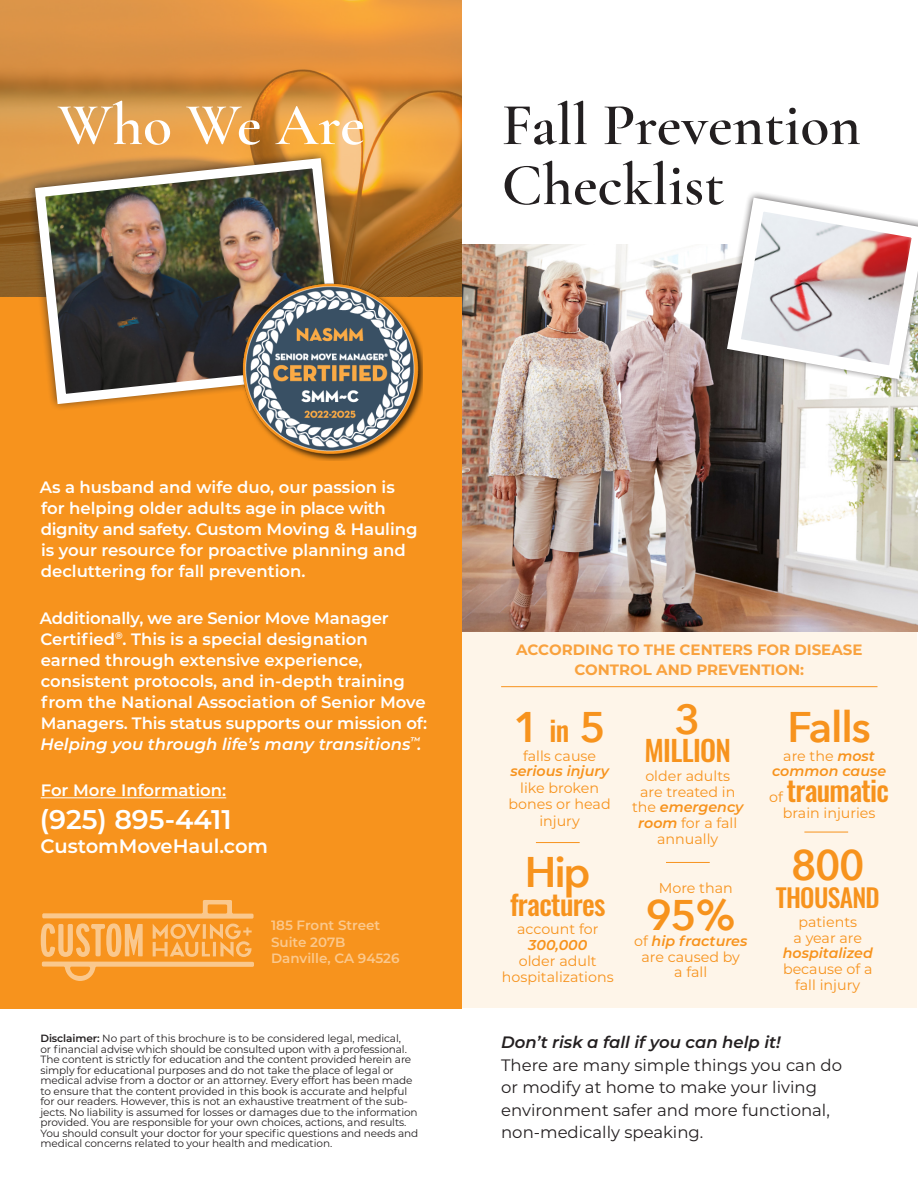
<style>
.page{position:relative;width:918px;height:1188px;background:#fff}
.page>*{position:absolute;margin:0;border:0;box-sizing:border-box;transform-origin:0 0}
.t1{font:600 60px "Cormorant Garamond";color:#231f20}
.t2{font:600 60px "Cormorant Garamond";color:#fff}
.t3{font:600 42.75px "Avenir Next";letter-spacing:-.05em;color:#f7931d}
.t4{font:600 42px "Avenir Next";color:#f7931d}
.t5{font:500 28.5px "Oswald";letter-spacing:-.025em;color:#f7931d}
.t6{font:600 27px "Montserrat";color:#fff}
.t7{font:500 25.5px "Oswald";letter-spacing:-.025em;color:#f7931d}
.t8{font:600 19.5px "Montserrat";color:#fff}
.t9{font:600 16.5px/21px "Montserrat";color:#fff}
.t10{font:16.5px/22.5px "Montserrat";color:#231f20}
.t11{font:italic 600 16.5px "Montserrat";color:#fff}
.t12{font:italic 600 16.5px "Montserrat";color:#231f20}
.t13{font:700 15px/19.5px "Montserrat";color:#f9a23e;text-align:center}
.t14{font:14.25px/15.6px "Montserrat";color:#f7931d;text-align:center}
.t15{font:italic 600 14.25px/15.8px "Montserrat";color:#f7931d;text-align:center}
.t16{font:600 13.5px/16.5px "Montserrat";color:#fff}
.t17{font:10.5px/10.5px "Montserrat";letter-spacing:-.01em;color:#231f20}
.s1{font-weight:600}
.s2{font-family:"Oswald";font-weight:500;font-size:28.5px}
.s3{font-weight:600;font-style:italic}
.s4{font-weight:400;font-style:normal}
.s5{font-family:"Montserrat";font-weight:400;font-size:14.25px}
</style>
<div class="page">
<div style="left:461px;top:630px;width:456px;height:378px;background:#fef5e9"></div>
<img style="left:461px;top:244px;width:457px;height:388px">
<svg style="left:718px;top:193px;width:200px;height:195px"></svg>
<div style="left:0;top:0;width:461px;height:1008px;background:#f7931d"></div>
<img style="left:0;top:0;width:461px;height:296px">
<hr style="left:41px;top:797px;width:185px;height:1px;background:#fff">
<svg style="left:25px;top:148px;width:329px;height:149px;background:#cc8d3e"></svg>
<img style="left:30px;top:153px;width:319px;height:255px">
<img style="left:240px;top:278px;width:182px;height:183px">
<svg style="left:41px;top:900px;width:213px;height:81px"></svg>
<hr style="left:501px;top:686px;width:376px;height:1px;background:#f7931d">
<hr style="left:666px;top:862px;width:44px;height:1px;background:#f7931d">
<hr style="left:804px;top:832px;width:44px;height:1px;background:#f7931d">
<hr style="left:536px;top:842px;width:44px;height:1px;background:#f7931d">
<p class="t2" style="left:58px;top:88px;width:309px">Who We Are</p>
<p class="t1" style="left:502px;top:88px;width:361px">Fall Prevention</p>
<p class="t1" style="left:502px;top:148px;width:224px">Checklist</p>
<p class="t9" style="left:40px;top:476px;width:357px">As a husband and wife duo, our passion is</p>
<p class="t9" style="left:41px;top:497px;width:346px">for helping older adults age in place with</p>
<p class="t9" style="left:41px;top:518px;width:378px">dignity and safety. Custom Moving &amp; Hauling is your resource for proactive planning and</p>
<p class="t9" style="left:41px;top:560px;width:266px">decluttering for fall prevention.</p>
<p class="t9" style="left:40px;top:607px;width:351px">Additionally, we are Senior Move Manager</p>
<p class="t9" style="left:41px;top:628px;width:329px">Certified<sup>®</sup>. This is a special designation</p>
<p class="t9" style="left:41px;top:649px;width:323px">earned through extensive experience,</p>
<p class="t9" style="left:41px;top:670px;width:388px">consistent protocols, and in-depth training from the National Association of Senior Move<br>Managers. This status supports our mission of:</p>
<p class="t11" style="left:40px;top:732px;width:383px">Helping you through life’s many transitions<sup>™</sup>.</p>
<p class="t9" style="left:41px;top:779px;width:187px">For More Information:</p>
<p class="t6" style="left:40px;top:800px;width:193px">(925) 895-4411</p>
<p class="t8" style="left:41px;top:832px;width:229px">CustomMoveHaul.com</p>
<p class="t16" style="left:271px;top:917px;width:130px">185 Front Street<br>Suite 207B<br>Danville, CA 94526</p>
<p class="t17" style="left:40px;top:1033px;width:379px"><span class="s1">Disclaimer:</span> No part of this brochure is to be considered legal, medical,<br>or financial advise which should be consulted upon with a professional.<br>The content is strictly for education and the content provided herein are simply for educational purposes and do not take the place of legal or medical advise from a doctor or an attorney. Every effort has been made to ensure that the content provided in this book is accurate and helpful for our readers. However, this is not an exhaustive treatment of the sub&shy;jects. No liability is assumed for losses or damages due to the information provided. You are responsible for your own choices, actions, and results.<br>You should consult your doctor for your specific questions and needs and medical concerns related to your health and medication.</p>
<p class="t13" style="left:516px;top:639px;width:348px">ACCORDING TO THE CENTERS FOR DISEASE<br>CONTROL AND PREVENTION:</p>
<p class="t3" style="left:514px;top:691px;width:94px">1<span class="s2">in</span>5</p>
<p class="t14" style="left:523px;top:747px;width:75px">falls cause</p>
<p class="t14" style="left:509px;top:763px;width:104px;line-height:16.5px"><span class="s3">serious injury </span>like broken bones or head injury</p>
<p class="t3" style="left:525px;top:836px;width:67px">Hip</p>
<p class="t5" style="left:510px;top:889px;width:97px">fractures</p>
<p class="t14" style="left:517px;top:920px;width:83px;line-height:16.5px">account for<br><span class="s3">300,000</span></p>
<p class="t14" style="left:519px;top:953px;width:79px">older adult</p>
<p class="t14" style="left:502px;top:968px;width:113px">hospitalizations</p>
<p class="t4" style="left:675px;top:683px;width:27px">3</p>
<p class="t5" style="left:645px;top:736px;width:88px">MILLION</p>
<p class="t14" style="left:632px;top:767px;width:113px">older adults<br>are treated in the <span class="s3">emergency room</span> for a fall annually</p>
<p class="t14" style="left:659px;top:880px;width:75px">More than</p>
<p class="t3" style="left:646px;top:879px;width:91px">95%</p>
<p class="t14" style="left:642px;top:948px;width:100px">are caused by a fall</p>
<p class="t15" style="left:634px;top:932px;width:115px"><span class="s4">of</span> hip fractures</p>
<p class="t3" style="left:787px;top:691px;width:85px">Falls</p>
<p class="t15" style="left:772px;top:747px;width:116px"><span class="s4">are the</span> most common cause</p>
<p class="t5" style="left:769px;top:775px;width:121px"><span class="s5">of</span> traumatic</p>
<p class="t14" style="left:783px;top:804px;width:94px">brain injuries</p>
<p class="t3" style="left:791px;top:828px;width:75px">800</p>
<p class="t7" style="left:776px;top:885px;width:106px">THOUSAND</p>
<p class="t14" style="left:798px;top:914px;width:60px">patients</p>
<p class="t14" style="left:794px;top:929px;width:70px">a year are</p>
<p class="t14" style="left:783px;top:945px;width:92px"><span class="s3">hospitalized </span>because of a fall injury</p>
<p class="t12" style="left:501px;top:1031px;width:281px">Don’t risk a fall if you can help it!</p>
<p class="t10" style="left:501px;top:1053px;width:342px">There are many simple things you can do</p>
<p class="t10" style="left:501px;top:1076px;width:330px">or modify at home to make your living environment safer and more functional, non-medically speaking.</p>
</div>
